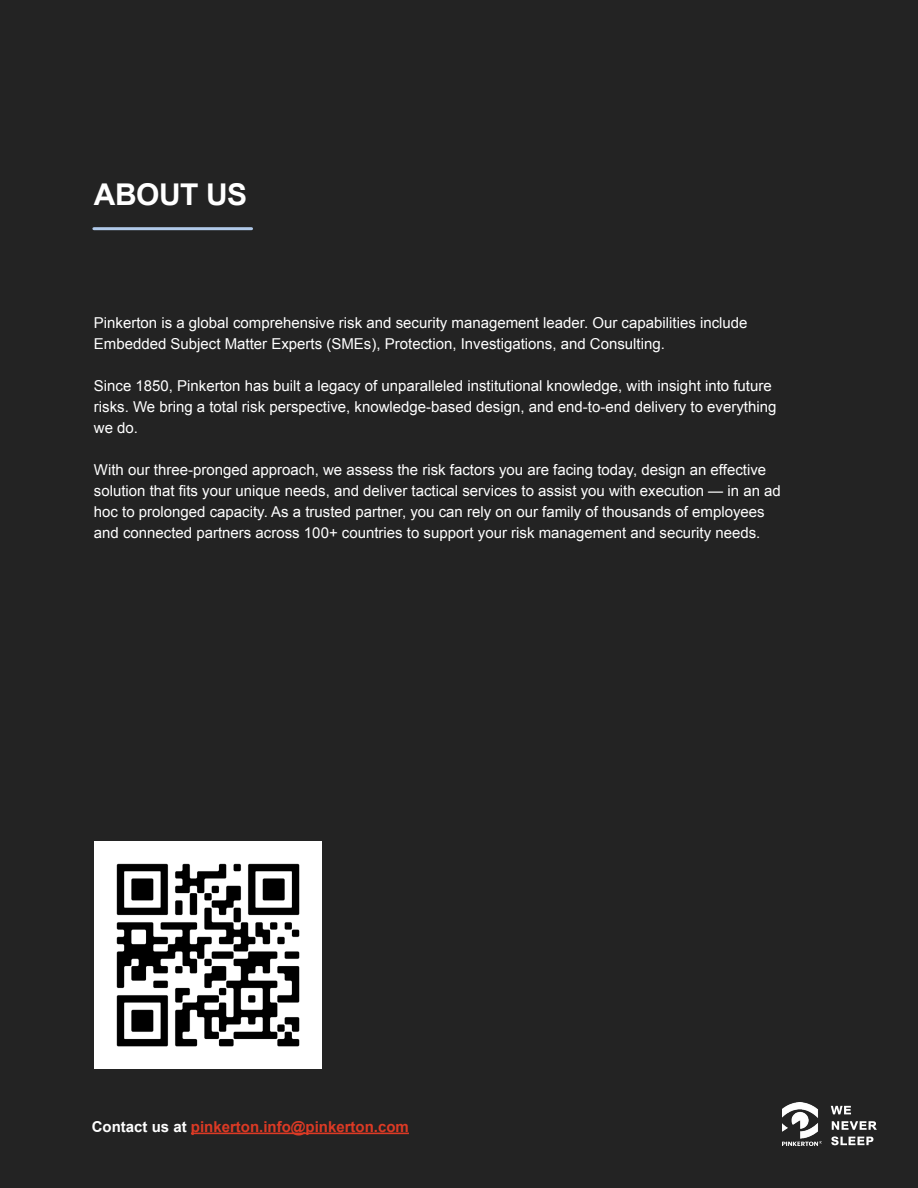
<style>
.page{position:relative;width:918px;height:1188px;background:#232323}
.page>*{position:absolute;margin:0;border:0;box-sizing:border-box;transform-origin:0 0}
.t1{font:700 30px "Arial";letter-spacing:-.02em;color:#fff}
.t2{font:15px/21px "Arial";color:#fff}
.t3{font:700 15px "Arial";color:#dc3a25}
.s1{color:#fff}
</style>
<div class="page">
<hr style="left:94px;top:227px;width:158px;height:3px;background:#b0c9e9">
<img style="left:783px;top:1102px;width:38px;height:44px">
<svg style="left:831px;top:1136px;width:42px;height:9px"></svg>
<svg style="left:832px;top:1121px;width:45px;height:9px"></svg>
<svg style="left:831px;top:1106px;width:20px;height:8px"></svg>
<hr style="left:191px;top:1133px;width:218px;height:1px;background:#dc3a25">
<img style="left:95px;top:841px;width:227px;height:227px">
<h1 class="t1" style="left:94px;top:175px;width:155px">ABOUT US</h1>
<p class="t2" style="left:94px;top:313px;width:655px">Pinkerton is a global comprehensive risk and security management leader. Our capabilities include<br>Embedded Subject Matter Experts (SMEs), Protection, Investigations, and Consulting.</p>
<p class="t2" style="left:94px;top:376px;width:684px">Since 1850, Pinkerton has built a legacy of unparalleled institutional knowledge, with insight into future risks. We bring a total risk perspective, knowledge-based design, and end-to-end delivery to everything we do.</p>
<p class="t2" style="left:94px;top:460px;width:688px">With our three-pronged approach, we assess the risk factors you are facing today, design an effective solution that fits your unique needs, and deliver tactical services to assist you with execution — in an ad hoc to prolonged capacity. As a trusted partner, you can rely on our family of thousands of employees and connected partners across 100+ countries to support your risk management and security needs.</p>
<p class="t3" style="left:92px;top:1117px;width:319px"><span class="s1">Contact us at</span> pinkerton.info@pinkerton.com</p>
</div>
